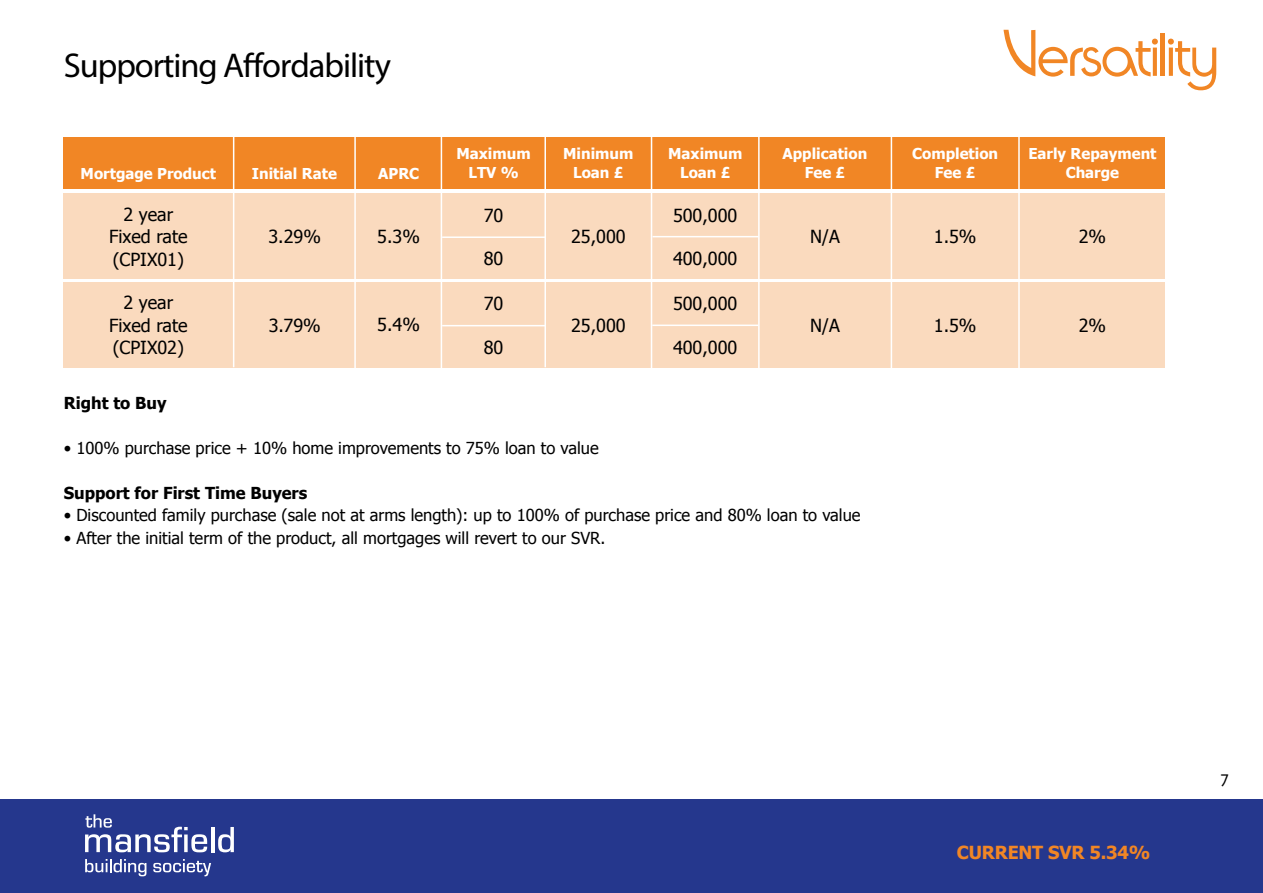
<style>
.page{position:relative;width:1263px;height:893px;background:#fff}
.page>*{position:absolute;margin:0;border:0;box-sizing:border-box;transform-origin:0 0}
.t1{font:34.5px "Myriad Pro";letter-spacing:-.03em;color:#000}
.t2{font:18px/22.5px "Tahoma";color:#000;text-align:center}
.t3{font:700 18px "Tahoma";letter-spacing:-.01em;color:#f18625}
.t4{font:18px "Scala Sans OT";color:#000}
.t5{font:16.5px "Tahoma";color:#000}
.t6{font:700 16.5px "Tahoma";color:#000}
.t7{font:700 15px/19.5px "Tahoma";color:#fff;text-align:center}
</style>
<div class="page">
<svg style="left:1003px;top:30px;width:155px;height:47px"></svg>
<hr style="left:1160px;top:33px;width:4px;height:43px;background:#f18625">
<svg style="left:1168px;top:39px;width:48px;height:51px"></svg>
<div style="left:0;top:799px;width:1263px;height:94px;background:#25378d"></div>
<hr style="left:211px;top:827px;width:3px;height:25px;background:#fff">
<svg style="left:218px;top:827px;width:16px;height:25px"></svg>
<svg style="left:85px;top:859px;width:61px;height:17px"></svg>
<svg style="left:153px;top:859px;width:58px;height:17px"></svg>
<svg style="left:85px;top:814px;width:122px;height:38px"></svg>
<div style="left:64px;top:137px;width:1101px;height:51px;background:#f18625"></div>
<div style="left:64px;top:194px;width:1101px;height:85px;background:#fadabe"></div>
<hr style="left:442px;top:236px;width:103px;height:2px;background:#fff">
<hr style="left:652px;top:236px;width:107px;height:1px;background:#fff">
<div style="left:64px;top:282px;width:1101px;height:85px;background:#fadabe"></div>
<hr style="left:442px;top:325px;width:103px;height:1px;background:#fff">
<hr style="left:652px;top:325px;width:106px;height:1px;background:#fff">
<hr style="left:544px;top:125px;width:2px;height:242px;background:#fff">
<hr style="left:233px;top:125px;width:1px;height:242px;background:#fff">
<hr style="left:354px;top:125px;width:2px;height:244px;background:#fff">
<hr style="left:441px;top:125px;width:1px;height:244px;background:#fff">
<hr style="left:651px;top:125px;width:1px;height:245px;background:#fff">
<hr style="left:758px;top:125px;width:2px;height:245px;background:#fff">
<hr style="left:891px;top:125px;width:1px;height:245px;background:#fff">
<hr style="left:1018px;top:125px;width:2px;height:245px;background:#fff">
<h1 class="t1" style="left:64px;top:44px;width:329px">Supporting Affordability</h1>
<p class="t7" style="left:456px;top:143px;width:76px">Maximum</p>
<p class="t7" style="left:81px;top:163px;width:137px">Mortgage Product</p>
<p class="t7" style="left:252px;top:163px;width:87px">Initial Rate</p>
<p class="t7" style="left:378px;top:163px;width:43px">APRC</p>
<p class="t7" style="left:468px;top:162px;width:52px">LTV %</p>
<p class="t7" style="left:563px;top:143px;width:72px">Minimum<br>Loan £</p>
<p class="t7" style="left:668px;top:143px;width:76px">Maximum<br>Loan £</p>
<p class="t7" style="left:783px;top:143px;width:86px">Application<br>Fee £</p>
<p class="t7" style="left:912px;top:143px;width:88px">Completion<br>Fee £</p>
<p class="t7" style="left:1028px;top:143px;width:130px">Early Repayment<br>Charge</p>
<p class="t2" style="left:109px;top:202px;width:80px">2 year<br>Fixed rate (CPIX01)</p>
<p class="t2" style="left:109px;top:290px;width:80px">2 year<br>Fixed rate (CPIX02)</p>
<p class="t2" style="left:673px;top:203px;width:66px">500,000</p>
<p class="t2" style="left:673px;top:246px;width:66px">400,000</p>
<p class="t2" style="left:484px;top:203px;width:21px">70</p>
<p class="t2" style="left:484px;top:247px;width:21px">80</p>
<p class="t2" style="left:268px;top:225px;width:54px">3.29%</p>
<p class="t2" style="left:377px;top:225px;width:44px">5.3%</p>
<p class="t2" style="left:571px;top:224px;width:56px">25,000</p>
<p class="t2" style="left:810px;top:225px;width:31px">N/A</p>
<p class="t2" style="left:934px;top:225px;width:44px">1.5%</p>
<p class="t2" style="left:1079px;top:225px;width:29px">2%</p>
<p class="t2" style="left:673px;top:291px;width:66px">500,000</p>
<p class="t2" style="left:673px;top:335px;width:66px">400,000</p>
<p class="t2" style="left:484px;top:292px;width:21px">70</p>
<p class="t2" style="left:484px;top:335px;width:21px">80</p>
<p class="t2" style="left:269px;top:313px;width:54px">3.79%</p>
<p class="t2" style="left:377px;top:313px;width:44px">5.4%</p>
<p class="t2" style="left:571px;top:313px;width:56px">25,000</p>
<p class="t2" style="left:810px;top:313px;width:31px">N/A</p>
<p class="t2" style="left:934px;top:313px;width:44px">1.5%</p>
<p class="t2" style="left:1079px;top:313px;width:29px">2%</p>
<p class="t6" style="left:64px;top:391px;width:104px">Right to Buy</p>
<p class="t5" style="left:64px;top:437px;width:536px">• 100% purchase price + 10% home improvements to 75% loan to value</p>
<p class="t6" style="left:64px;top:481px;width:245px">Support for First Time Buyers</p>
<p class="t5" style="left:64px;top:504px;width:798px">• Discounted family purchase (sale not at arms length): up to 100% of purchase price and 80% loan to value</p>
<p class="t5" style="left:64px;top:527px;width:543px">• After the initial term of the product, all mortgages will revert to our SVR.</p>
<p class="t3" style="left:957px;top:840px;width:195px">CURRENT SVR 5.34%</p>
<p class="t4" style="left:1220px;top:768px;width:10px">7</p>
</div>
